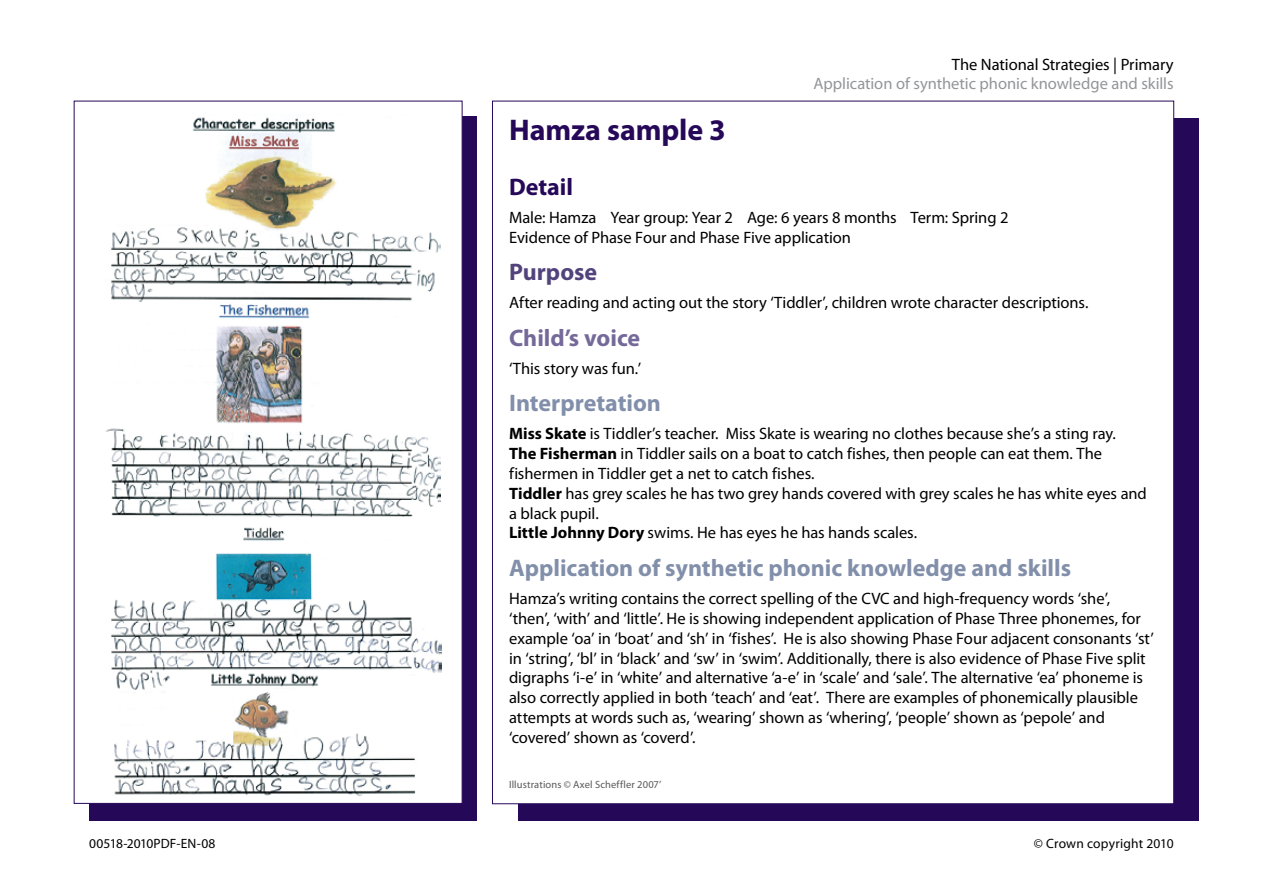
<style>
.page{position:relative;width:1263px;height:893px;background:#fff}
.page>*{position:absolute;margin:0;border:0;box-sizing:border-box;transform-origin:0 0}
.A_head{font:700 30px "Myriad Pro";letter-spacing:-.005em;color:#260859}
.B_head_ALT_70__Blue{font:700 24px "Myriad Pro";color:#828faa}
.B_head_ALT_50__Blue{font:700 24px "Myriad Pro";color:#828faa}
.B_head_ALT_50{font:700 24px "Myriad Pro";color:#756999}
.B_head_ALT{font:700 24px "Myriad Pro";color:#52437c}
.B_head{font:700 24px "Myriad Pro";color:#260859}
.Para{font:16.5px/19.8px "Myriad Pro";letter-spacing:-.005em;color:#000}
.t1{font:16.5px "Myriad Pro 2";color:#939598}
.t2{font:16.5px "Myriad Pro 2";letter-spacing:-.005em;color:#000}
.t3{font:13.5px "Myriad Pro";letter-spacing:-.005em;color:#000}
.t4{font:13.5px "Myriad Pro 2";letter-spacing:.01em;color:#000}
.Acknowledgement{font:10.5px "Myriad Pro";letter-spacing:.015em;color:#58595b}
.s1{font-weight:700}
</style>
<div class="page">
<div style="left:518px;top:118px;width:681px;height:703px;background:#260859"></div>
<div style="left:492px;top:101px;width:682px;height:703px;background:#fff;border:1px solid #260859"></div>
<div style="left:89px;top:116px;width:387px;height:705px;background:#260859"></div>
<div style="left:74px;top:101px;width:388px;height:703px;background:#fff"></div>
<img style="left:105px;top:117px;width:335px;height:401px">
<img style="left:111px;top:527px;width:330px;height:269px">
<p class="t2" style="left:952px;top:54px;width:223px">The National Strategies | Primary</p>
<p class="t1" style="left:813px;top:74px;width:362px">Application of synthetic phonic knowledge and skills</p>
<p class="A_head" style="left:509px;top:111px;width:218px">Hamza sample 3</p>
<p class="B_head" style="left:509px;top:171px;width:66px">Detail</p>
<p class="Para" style="left:509px;top:207px;width:501px">Male: Hamza Year group: Year 2 Age: 6 years 8 months Term: Spring 2<br>Evidence of Phase Four and Phase Five application</p>
<p class="B_head_ALT" style="left:509px;top:256px;width:90px">Purpose</p>
<p class="Para" style="left:509px;top:293px;width:581px">After reading and acting out the story ‘Tiddler’, children wrote character descriptions.</p>
<p class="B_head_ALT_50" style="left:509px;top:322px;width:133px">Child’s voice</p>
<p class="Para" style="left:509px;top:358px;width:134px">‘This story was fun.’</p>
<p class="B_head_ALT_50__Blue" style="left:509px;top:387px;width:153px">Interpretation</p>
<p class="Para" style="left:509px;top:424px;width:639px"><span class="s1">Miss Skate</span> is Tiddler’s teacher. Miss Skate is wearing no clothes because she’s a sting ray.<br><span class="s1">The Fisherman</span> in Tiddler sails on a boat to catch fishes, then people can eat them. The fishermen in Tiddler get a net to catch fishes.<br><span class="s1">Tiddler</span> has grey scales he has two grey hands covered with grey scales he has white eyes and a black pupil.<br><span class="s1">Little Johnny Dory</span> swims. He has eyes he has hands scales.</p>
<p class="B_head_ALT_70__Blue" style="left:509px;top:552px;width:564px">Application of synthetic phonic knowledge and skills</p>
<p class="Para" style="left:509px;top:588px;width:646px">Hamza’s writing contains the correct spelling of the CVC and high-frequency words ‘she’, ‘then’, ‘with’ and ‘little’. He is showing independent application of Phase Three phonemes, for example ‘oa’ in ‘boat’ and ‘sh’ in ‘fishes’. He is also showing Phase Four adjacent consonants ‘st’ in ‘string’, ‘bl’ in ‘black’ and ‘sw’ in ‘swim’. Additionally, there is also evidence of Phase Five split digraphs ‘i-e’ in ‘white’ and alternative ‘a-e’ in ‘scale’ and ‘sale’. The alternative ‘ea’ phoneme is also correctly applied in both ‘teach’ and ‘eat’. There are examples of phonemically plausible attempts at words such as, ‘wearing’ shown as ‘whering’, ‘people’ shown as ‘pepole’ and ‘covered’ shown as ‘coverd’.</p>
<p class="Acknowledgement" style="left:509px;top:778px;width:154px">Illustrations © Axel Scheffler 2007’</p>
<p class="t3" style="left:89px;top:835px;width:128px">00518-2010PDF-EN-08</p>
<p class="t4" style="left:1034px;top:835px;width:141px">© Crown copyright 2010</p>
</div>
